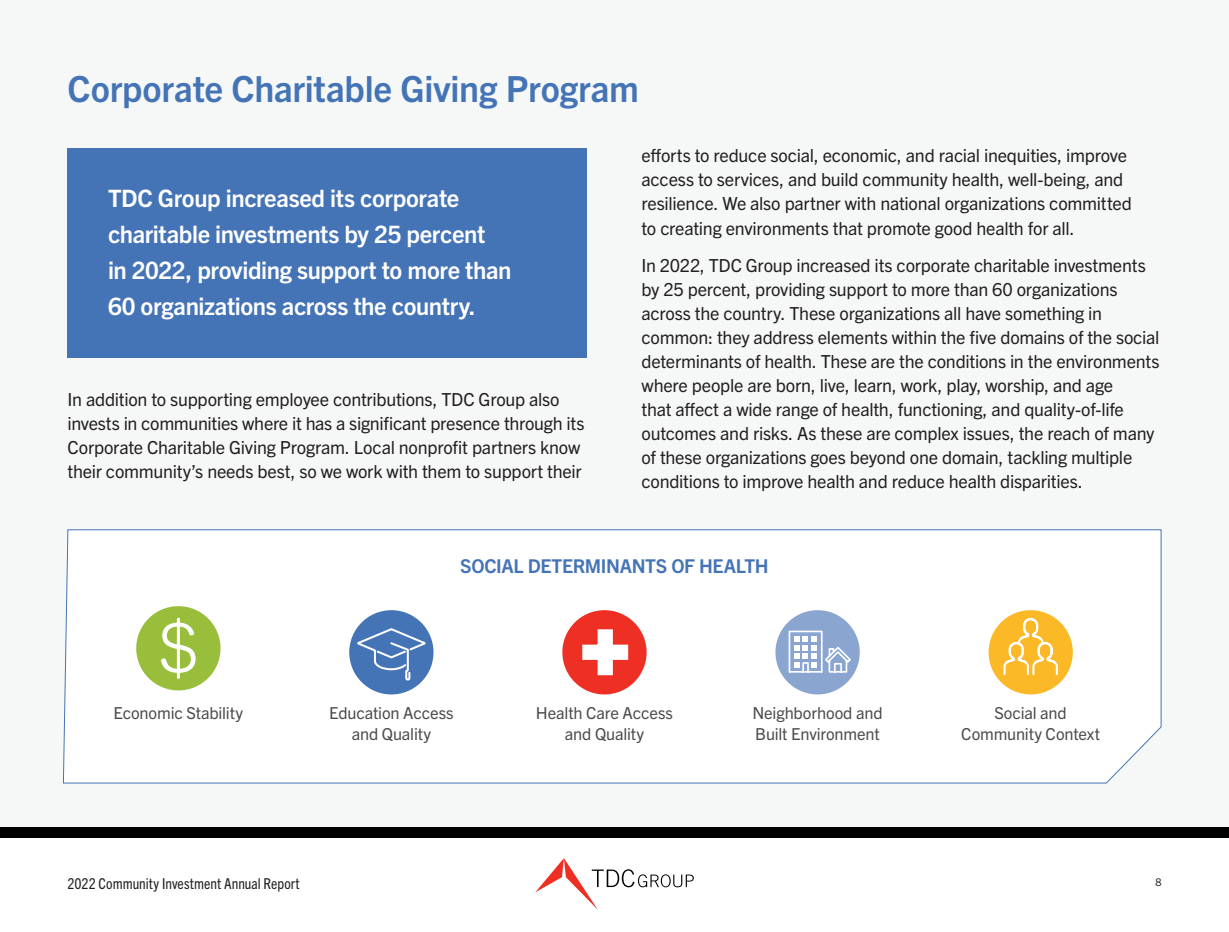
<style>
.page{position:relative;width:1229px;height:932px;background:#fff}
.page>*{position:absolute;margin:0;border:0;box-sizing:border-box;transform-origin:0 0}
.t1{font:700 36px "Trade Gothic Next LT Pro";letter-spacing:-.005em;color:#4574b6}
.t2{font:700 24px/36px "Trade Gothic Next LT Pro";letter-spacing:-.015em;color:#fff}
.t3{font:700 19.05px "Trade Gothic Next LT Pro";letter-spacing:-.02em;color:#4574b6}
.t4{font:18px/24px "Trade Gothic Next LT Pro";letter-spacing:-.015em;color:#231f20}
.t5{font:16.5px/21px "Trade Gothic Next LT Pro";letter-spacing:-.01em;color:#4b4c4d;text-align:center}
.t6{font:condensed 15px "Trade Gothic Next LT Pro";color:#231f20}
.t7{font:10.5px "Trade Gothic Next LT Pro";color:#231f20}
</style>
<div class="page">
<div style="left:0;top:0;width:1228px;height:826px;background:#f6f8f8"></div>
<div style="left:0;top:826px;width:1228px;height:11px;background:#000"></div>
<svg style="left:535px;top:858px;width:159px;height:51px"></svg>
<div style="left:68px;top:148px;width:518px;height:210px;background:#4574b6"></div>
<div style="left:63px;top:529px;width:1098px;height:254px;background:#fff"></div>
<div style="left:349px;top:610px;width:84px;height:84px;background:#4574b6;border-radius:50%"></div>
<svg style="left:355px;top:626px;width:72px;height:55px"></svg>
<div style="left:988px;top:610px;width:84px;height:84px;background:#fbb928;border-radius:50%"></div>
<svg style="left:1002px;top:617px;width:56px;height:59px"></svg>
<div style="left:136px;top:606px;width:84px;height:84px;background:#98be3c;border-radius:50%"></div>
<svg style="left:161px;top:617px;width:35px;height:62px"></svg>
<div style="left:562px;top:610px;width:84px;height:84px;background:#ee2f24;border-radius:50%"></div>
<svg style="left:582px;top:629px;width:46px;height:46px"></svg>
<div style="left:597px;top:644px;width:16px;height:16px;background:#fff"></div>
<div style="left:775px;top:610px;width:84px;height:84px;background:#8aa6d0;border-radius:50%"></div>
<svg style="left:788px;top:630px;width:63px;height:43px"></svg>
<h1 class="t1" style="left:68px;top:64px;width:573px">Corporate Charitable Giving Program</h1>
<h2 class="t2" style="left:108px;top:178px;width:405px">TDC Group increased its corporate charitable investments by 25 percent<br>in 2022, providing support to more than 60 organizations across the country.</h2>
<p class="t4" style="left:68px;top:386px;width:518px">In addition to supporting employee contributions, TDC Group also invests in communities where it has a significant presence through its Corporate Charitable Giving Program. Local nonprofit partners know their community’s needs best, so we work with them to support their</p>
<p class="t4" style="left:641px;top:143px;width:492px">efforts to reduce social, economic, and racial inequities, improve access to services, and build community health, well-being, and resilience. We also partner with national organizations committed to creating environments that promote good health for all.</p>
<p class="t4" style="left:641px;top:252px;width:519px">In 2022, TDC Group increased its corporate charitable investments by 25 percent, providing support to more than 60 organizations across the country. These organizations all have something in common: they address elements within the five domains of the social determinants of health. These are the conditions in the environments where people are born, live, learn, work, play, worship, and age<br>that affect a wide range of health, functioning, and quality-of-life outcomes and risks. As these are complex issues, the reach of many of these organizations goes beyond one domain, tackling multiple conditions to improve health and reduce health disparities.</p>
<p class="t3" style="left:460px;top:552px;width:310px">SOCIAL DETERMINANTS OF HEALTH</p>
<p class="t5" style="left:114px;top:701px;width:131px">Economic Stability</p>
<p class="t5" style="left:329px;top:701px;width:126px">Education Access and Quality</p>
<p class="t5" style="left:536px;top:701px;width:138px">Health Care Access and Quality</p>
<p class="t5" style="left:961px;top:701px;width:140px">Social and<br>Community Context</p>
<p class="t5" style="left:752px;top:701px;width:132px;text-align:left">Neighborhood and<br>Built Environment</p>
<p class="t6" style="left:68px;top:873px;width:234px">2022 Community Investment Annual Report</p>
<p class="t7" style="left:1155px;top:874px;width:8px">8</p>
</div>
